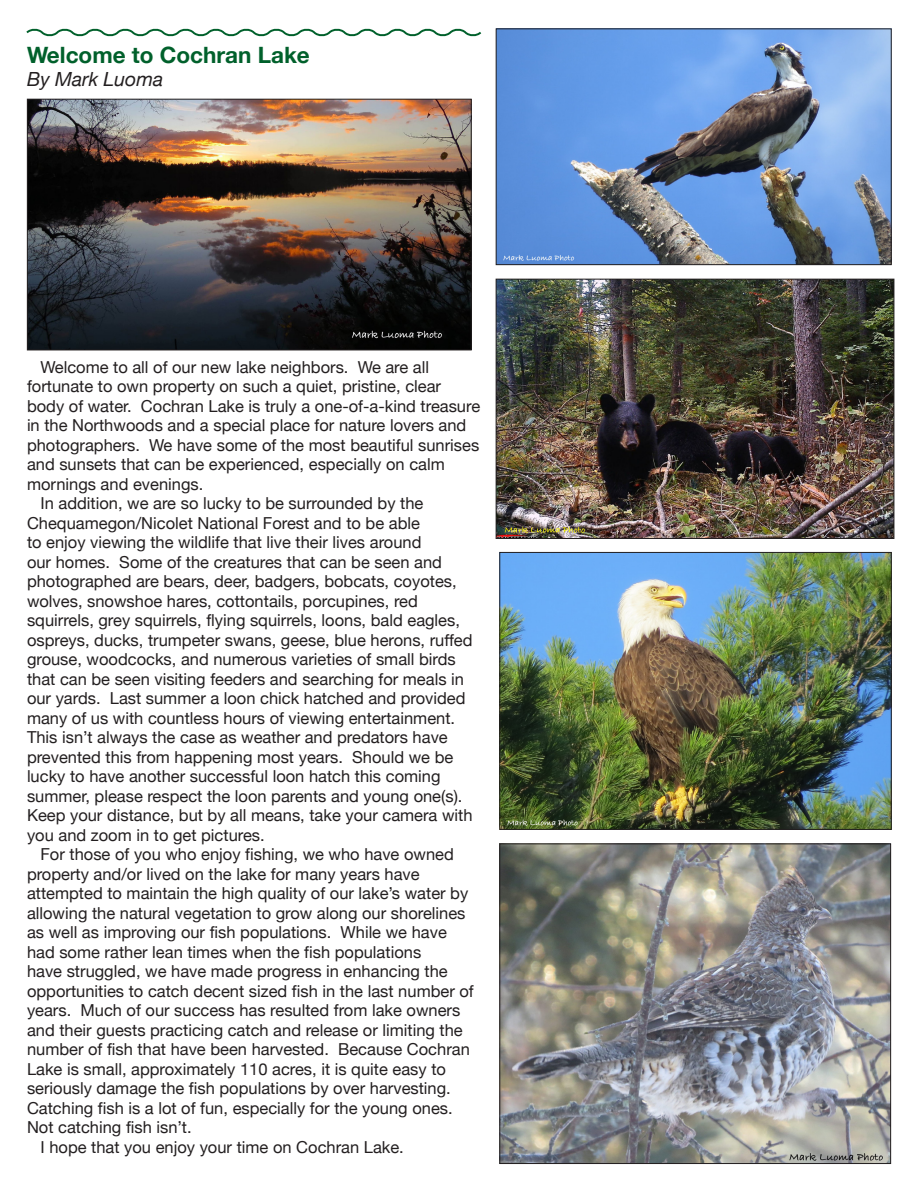
<style>
.page{position:relative;width:918px;height:1188px;background:#fff}
.page>*{position:absolute;margin:0;border:0;box-sizing:border-box;transform-origin:0 0}
.t1{font:700 22.5px "Helvetica Neue";color:#00602b}
.t2{font:italic 19.5px "Helvetica Neue";color:#231f20}
.t3{font:16.5px "Helvetica Neue";color:#231f20}
</style>
<div class="page">
<img style="left:501px;top:554px;width:389px;height:274px">
<div style="left:499px;top:552px;width:393px;height:278px;border:1px solid #231f20"></div>
<img style="left:498px;top:281px;width:394px;height:256px">
<div style="left:496px;top:279px;width:398px;height:260px;border:1px solid #231f20"></div>
<img style="left:498px;top:30px;width:392px;height:233px">
<div style="left:496px;top:28px;width:396px;height:237px;border:1px solid #231f20"></div>
<img style="left:29px;top:101px;width:441px;height:247px">
<div style="left:27px;top:99px;width:445px;height:251px;border:1px solid #231f20"></div>
<img style="left:501px;top:846px;width:388px;height:316px">
<div style="left:499px;top:844px;width:392px;height:320px;border:1px solid #231f20"></div>
<svg style="left:26px;top:28px;width:456px;height:9px"></svg>
<h1 class="t1" style="left:27px;top:41px;width:284px">Welcome to Cochran Lake</h1>
<p class="t2" style="left:27px;top:68px;width:138px">By Mark Luoma</p>
<p class="t3" style="left:40px;top:357px;width:390px">Welcome to all of our new lake neighbors. We are all</p>
<p class="t3" style="left:27px;top:377px;width:416px">fortunate to own property on such a quiet, pristine, clear</p>
<p class="t3" style="left:27px;top:396px;width:455px">body of water. Cochran Lake is truly a one-of-a-kind treasure</p>
<p class="t3" style="left:27px;top:416px;width:441px">in the Northwoods and a special place for nature lovers and</p>
<p class="t3" style="left:27px;top:435px;width:454px">photographers. We have some of the most beautiful sunrises</p>
<p class="t3" style="left:27px;top:455px;width:419px">and sunsets that can be experienced, especially on calm</p>
<p class="t3" style="left:27px;top:474px;width:178px">mornings and evenings.</p>
<p class="t3" style="left:40px;top:494px;width:384px">In addition, we are so lucky to be surrounded by the</p>
<p class="t3" style="left:27px;top:513px;width:395px">Chequamegon/Nicolet National Forest and to be able</p>
<p class="t3" style="left:27px;top:533px;width:396px">to enjoy viewing the wildlife that live their lives around</p>
<p class="t3" style="left:27px;top:552px;width:417px">our homes. Some of the creatures that can be seen and</p>
<p class="t3" style="left:27px;top:572px;width:431px">photographed are bears, deer, badgers, bobcats, coyotes,</p>
<p class="t3" style="left:27px;top:591px;width:392px">wolves, snowshoe hares, cottontails, porcupines, red</p>
<p class="t3" style="left:27px;top:611px;width:435px">squirrels, grey squirrels, flying squirrels, loons, bald eagles,</p>
<p class="t3" style="left:27px;top:630px;width:447px">ospreys, ducks, trumpeter swans, geese, blue herons, ruffed</p>
<p class="t3" style="left:27px;top:650px;width:430px">grouse, woodcocks, and numerous varieties of small birds</p>
<p class="t3" style="left:27px;top:669px;width:439px">that can be seen visiting feeders and searching for meals in</p>
<p class="t3" style="left:27px;top:689px;width:440px">our yards. Last summer a loon chick hatched and provided</p>
<p class="t3" style="left:27px;top:708px;width:430px">many of us with countless hours of viewing entertainment.</p>
<p class="t3" style="left:27px;top:728px;width:422px">This isn’t always the case as weather and predators have</p>
<p class="t3" style="left:27px;top:747px;width:428px">prevented this from happening most years. Should we be</p>
<p class="t3" style="left:27px;top:767px;width:415px">lucky to have another successful loon hatch this coming</p>
<p class="t3" style="left:27px;top:786px;width:437px">summer, please respect the loon parents and young one(s).</p>
<p class="t3" style="left:27px;top:806px;width:447px">Keep your distance, but by all means, take your camera with</p>
<p class="t3" style="left:27px;top:825px;width:239px">you and zoom in to get pictures.</p>
<p class="t3" style="left:40px;top:845px;width:415px">For those of you who enjoy fishing, we who have owned</p>
<p class="t3" style="left:27px;top:864px;width:394px">property and/or lived on the lake for many years have</p>
<p class="t3" style="left:27px;top:884px;width:443px">attempted to maintain the high quality of our lake’s water by</p>
<p class="t3" style="left:27px;top:903px;width:440px">allowing the natural vegetation to grow along our shorelines</p>
<p class="t3" style="left:27px;top:923px;width:421px">as well as improving our fish populations. While we have</p>
<p class="t3" style="left:27px;top:942px;width:396px">had some rather lean times when the fish populations</p>
<p class="t3" style="left:27px;top:962px;width:422px">have struggled, we have made progress in enhancing the</p>
<p class="t3" style="left:27px;top:981px;width:448px">opportunities to catch decent sized fish in the last number of</p>
<p class="t3" style="left:27px;top:1001px;width:435px">years. Much of our success has resulted from lake owners</p>
<p class="t3" style="left:27px;top:1020px;width:437px">and their guests practicing catch and release or limiting the</p>
<p class="t3" style="left:27px;top:1040px;width:444px">number of fish that have been harvested. Because Cochran</p>
<p class="t3" style="left:27px;top:1059px;width:421px">Lake is small, approximately 110 acres, it is quite easy to</p>
<p class="t3" style="left:27px;top:1079px;width:425px">seriously damage the fish populations by over harvesting.</p>
<p class="t3" style="left:27px;top:1098px;width:427px">Catching fish is a lot of fun, especially for the young ones.</p>
<p class="t3" style="left:27px;top:1118px;width:166px">Not catching fish isn’t.</p>
<p class="t3" style="left:40px;top:1137px;width:365px">I hope that you enjoy your time on Cochran Lake.</p>
</div>
